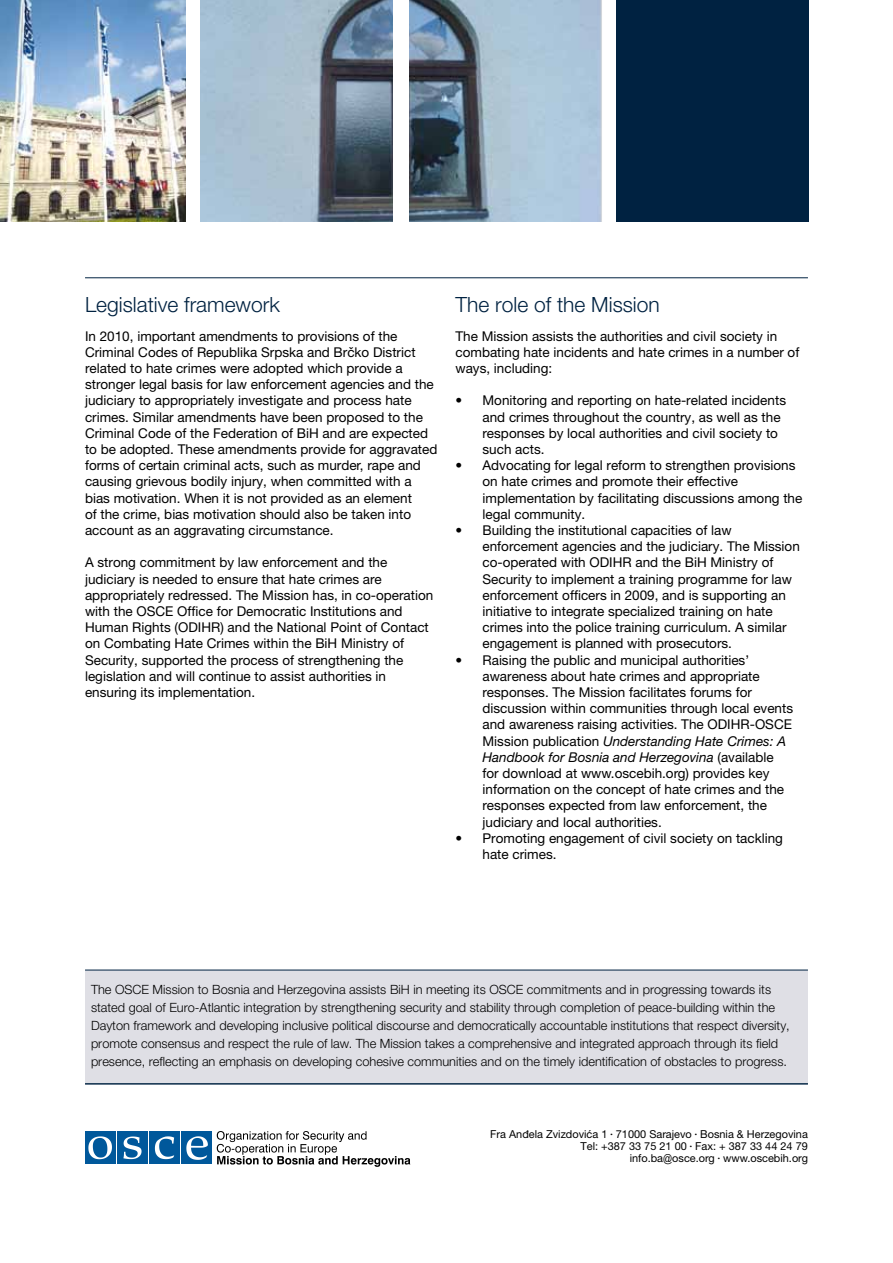
<style>
.page{position:relative;width:893px;height:1263px;background:#fff}
.page>*{position:absolute;margin:0;border:0;box-sizing:border-box;transform-origin:0 0}
.t1{font:300 21px "Helvetica Neue LT Std";color:#002241}
.t2{font:13.5px/16.2px "Helvetica Neue LT Std";color:#000}
.t3{font:300 12.75px/18px "Helvetica Neue LT Std";color:#000}
.t4{font:10.95px/12px "Helvetica Neue LT Std";color:#000;text-align:right}
.s1{font-style:italic}
.s2{font-size:4.5px}
.s3{font-family:"Arial Narrow";font-style:italic}
</style>
<div class="page">
<div style="left:182px;top:1131px;width:30px;height:33px;background:#00589b"></div>
<div style="left:149px;top:1131px;width:31px;height:33px;background:#00589b"></div>
<div style="left:117px;top:1131px;width:31px;height:33px;background:#00589b"></div>
<div style="left:85px;top:1131px;width:30px;height:33px;background:#00589b"></div>
<svg style="left:88px;top:1136px;width:120px;height:24px"></svg>
<svg style="left:217px;top:1131px;width:193px;height:36px"></svg>
<hr style="left:85px;top:277px;width:723px;height:1px;background:#002241">
<div style="left:617px;top:0;width:192px;height:221px;background:#002241"></div>
<div style="left:85px;top:970px;width:723px;height:113px;background:#dfdfe5"></div>
<hr style="left:85px;top:1083px;width:723px;height:1px;background:#002241">
<hr style="left:85px;top:970px;width:723px;height:1px;background:#002241">
<img style="left:0;top:0;width:185px;height:221px">
<img style="left:201px;top:0;width:401px;height:221px">
<div style="left:393px;top:0;width:16px;height:221px;background:#fff"></div>
<h1 class="t1" style="left:85px;top:291px;width:196px">Legislative framework</h1>
<p class="t2" style="left:85px;top:327px;width:354px">In 2010, important amendments to provisions of the Criminal Codes of Republika Srpska and Brčko District related to hate crimes were adopted which provide a stronger legal basis for law enforcement agencies and the judiciary to appropriately investigate and process hate crimes. Similar amendments have been proposed to the Criminal Code of the Federation of BiH and are expected to be adopted. These amendments provide for aggravated forms of certain criminal acts, such as murder, rape and causing grievous bodily injury, when committed with a bias motivation. When it is not provided as an element<br>of the crime, bias motivation should also be taken into account as an aggravating circumstance.</p>
<p class="t2" style="left:85px;top:554px;width:350px">A strong commitment by law enforcement and the judiciary is needed to ensure that hate crimes are appropriately redressed. The Mission has, in co-operation with the OSCE Office for Democratic Institutions and Human Rights (ODIHR) and the National Point of Contact on Combating Hate Crimes within the BiH Ministry of Security, supported the process of strengthening the legislation and will continue to assist authorities in ensuring its implementation.</p>
<h1 class="t1" style="left:455px;top:291px;width:206px">The role of the Mission</h1>
<p class="t2" style="left:455px;top:327px;width:345px">The Mission assists the authorities and civil society in combating hate incidents and hate crimes in a number of ways, including:</p>
<p class="t2" style="left:482px;top:392px;width:305px;text-indent:-27px">• Monitoring and reporting on hate-related incidents and crimes throughout the country, as well as the responses by local authorities and civil society to such acts.</p>
<p class="t2" style="left:482px;top:457px;width:321px;text-indent:-27px">• Advocating for legal reform to strengthen provisions on hate crimes and promote their effective implementation by facilitating discussions among the legal community.</p>
<p class="t2" style="left:482px;top:522px;width:319px;text-indent:-27px">• Building the institutional capacities of law enforcement agencies and the judiciary. The Mission co-operated with ODIHR and the BiH Ministry of Security to implement a training programme for law enforcement officers in 2009, and is supporting an initiative to integrate specialized training on hate crimes into the police training curriculum. A similar engagement is planned with prosecutors.</p>
<p class="t2" style="left:482px;top:651px;width:312px;text-indent:-27px">• Raising the public and municipal authorities’ awareness about hate crimes and appropriate responses. The Mission facilitates forums for discussion within communities through local events and awareness raising activities. The ODIHR-OSCE Mission publication <span class="s1">Understanding Hate Crimes: A Handbook for Bosnia and Herzegovina</span> (available for download at www.oscebih.org) provides key information on the concept of hate crimes and the responses expected from law enforcement, the judiciary and local authorities.</p>
<p class="t2" style="left:482px;top:830px;width:302px;text-indent:-27px">• Promoting engagement of civil society on tackling hate crimes.</p>
<p class="t3" style="left:91px;top:980px;width:700px">The OSCE Mission to Bosnia and Herzegovina assists BiH in meeting its OSCE commitments and in progressing towards its stated goal of Euro-Atlantic integration by strengthening security and stability through completion of peace-building within the Dayton framework and developing inclusive political discourse and democratically accountable institutions that respect diversity, promote consensus and respect the rule of law. The Mission takes a comprehensive and integrated approach through its field presence, reflecting an emphasis on developing cohesive communities and on the timely identification of obstacles to progress.</p>
<p class="t4" style="left:490px;top:1128px;width:319px">Fra Anđela Zvizdovića 1 <span class="s2">•</span> 71000 Sarajevo <span class="s2">•</span> Bosnia &amp; Herzegovina<br>Tel: +387 33 75 21 00 <span class="s2">•</span> Fax: + 387 33 44 24 79<br>info.ba<span class="s3">@</span>osce.org <span class="s2">•</span> www.oscebih.org</p>
</div>
